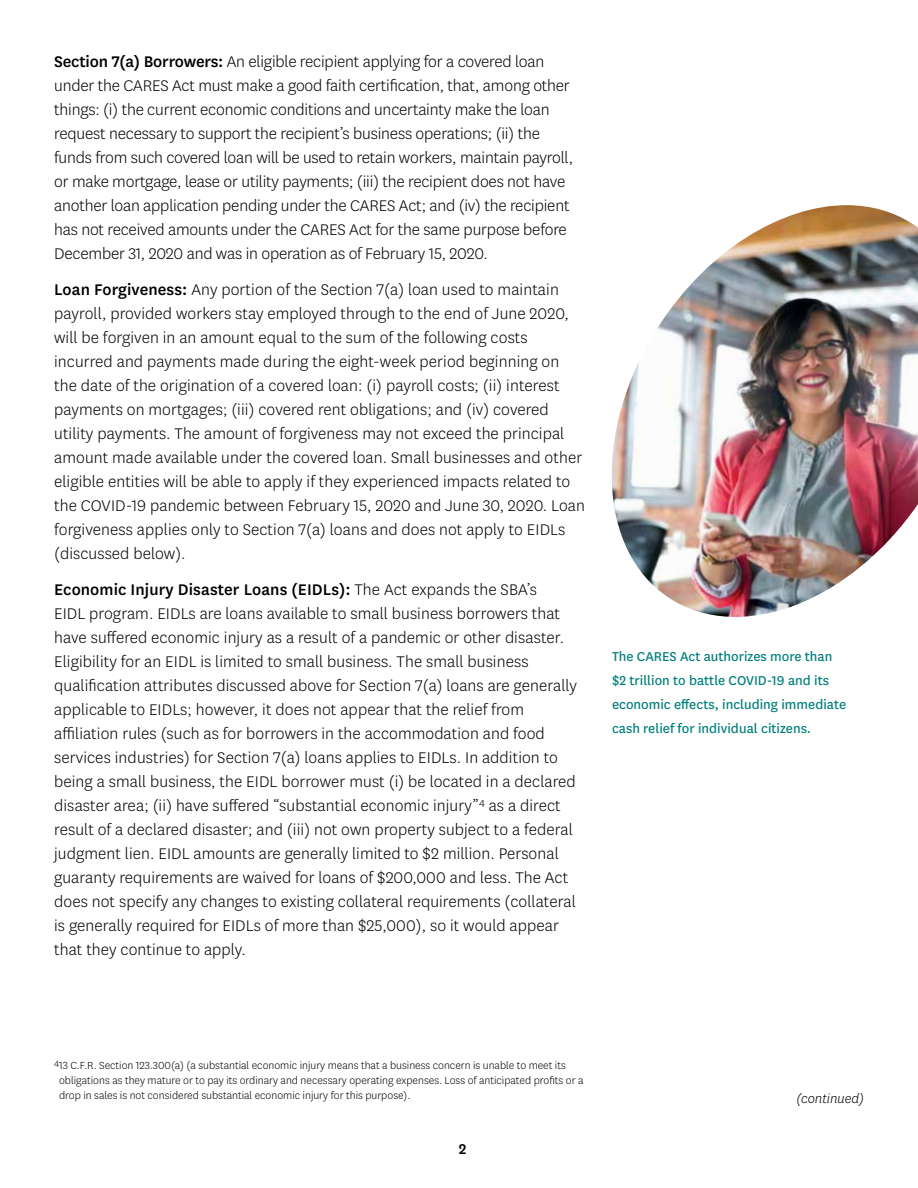
<style>
.page{position:relative;width:918px;height:1188px;background:#fff}
.page>*{position:absolute;margin:0;border:0;box-sizing:border-box;transform-origin:0 0}
.t1{font:300 18px/24px "Centene Sans";letter-spacing:.005em;color:#000}
.t2{font:500 16.5px "Centene Sans";color:#000}
.t3{font:15px/24px "Centene Sans";color:#007f7b}
.t4{font:italic 300 15px "Centene Sans";color:#000}
.t5{font:300 12px/15px "Centene Sans";color:#000}
.s1{font-weight:500}
</style>
<div class="page">
<img style="left:611px;top:205px;width:307px;height:412px">
<p class="t1" style="left:54px;top:49px;width:520px"><span class="s1">Section 7(a) Borrowers:</span> An eligible recipient applying for a covered loan under the CARES Act must make a good faith certification, that, among other things: (i) the current economic conditions and uncertainty make the loan request necessary to support the recipient’s business operations; (ii) the funds from such covered loan will be used to retain workers, maintain payroll, or make mortgage, lease or utility payments; (iii) the recipient does not have another loan application pending under the CARES Act; and (iv) the recipient has not received amounts under the CARES Act for the same purpose before December 31, 2020 and was in operation as of February 15, 2020.</p>
<p class="t1" style="left:54px;top:277px;width:532px"><span class="s1">Loan Forgiveness:</span> Any portion of the Section 7(a) loan used to maintain payroll, provided workers stay employed through to the end of June 2020, will be forgiven in an amount equal to the sum of the following costs incurred and payments made during the eight-week period beginning on the date of the origination of a covered loan: (i) payroll costs; (ii) interest payments on mortgages; (iii) covered rent obligations; and (iv) covered utility payments. The amount of forgiveness may not exceed the principal amount made available under the covered loan. Small businesses and other eligible entities will be able to apply if they experienced impacts related to the COVID-19 pandemic between February 15, 2020 and June 30, 2020. Loan forgiveness applies only to Section 7(a) loans and does not apply to EIDLs (discussed below).</p>
<p class="t1" style="left:54px;top:577px;width:524px"><span class="s1">Economic Injury Disaster Loans (EIDLs):</span> The Act expands the SBA’s<br>EIDL program. EIDLs are loans available to small business borrowers that have suffered economic injury as a result of a pandemic or other disaster.<br>Eligibility for an EIDL is limited to small business. The small business qualification attributes discussed above for Section 7(a) loans are generally applicable to EIDLs; however, it does not appear that the relief from affiliation rules (such as for borrowers in the accommodation and food services industries) for Section 7(a) loans applies to EIDLs. In addition to being a small business, the EIDL borrower must (i) be located in a declared disaster area; (ii) have suffered “substantial economic injury”<sup>4</sup> as a direct result of a declared disaster; and (iii) not own property subject to a federal judgment lien. EIDL amounts are generally limited to $2 million. Personal guaranty requirements are waived for loans of $200,000 and less. The Act does not specify any changes to existing collateral requirements (collateral is generally required for EIDLs of more than $25,000), so it would appear that they continue to apply.</p>
<p class="t3" style="left:612px;top:644px;width:236px">The CARES Act authorizes more than $2 trillion to battle COVID-19 and its economic effects, including immediate cash relief for individual citizens.</p>
<p class="t5" style="left:59px;top:1058px;width:526px;text-indent:-5px"><sup>4</sup>13 C.F.R. Section 123.300(a) (a substantial economic injury means that a business concern is unable to meet its obligations as they mature or to pay its ordinary and necessary operating expenses. Loss of anticipated profits or a drop in sales is not considered substantial economic injury for this purpose).</p>
<p class="t2" style="left:459px;top:1137px;width:9px">2</p>
<p class="t4" style="left:796px;top:1090px;width:69px">(continued)</p>
</div>
